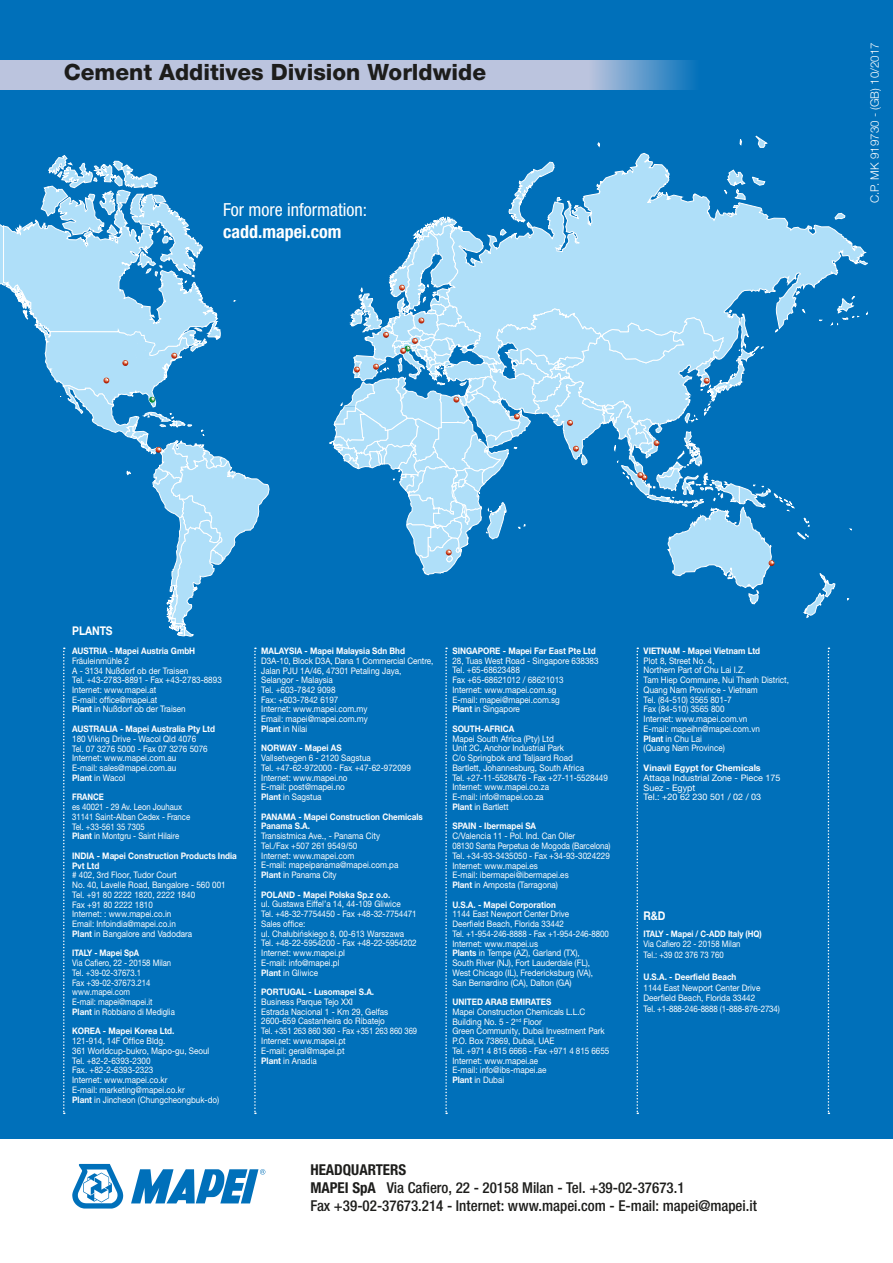
<style>
.page{position:relative;width:893px;height:1263px;background:#0070ba}
.page>*{position:absolute;margin:0;border:0;box-sizing:border-box;transform-origin:0 0}
.t1{font:800 22.5px "Helvetica Neue LTW1 G";color:#1d1d1b}
.t2{font:condensed 18px "Helvetica Neue LTW1 G";color:#fff}
.t3{font:700 condensed 18px "Helvetica Neue LTW1 G";color:#fff}
.t4{font:500 condensed 15px/18px "Helvetica Neue LTW1 G";color:#1d1d1b}
.t5{font:700 12px "Helvetica Neue LTW1 G";letter-spacing:-.005em;color:#fff;scale:.86 1}
.t6{font:300 11.55px "Helvetica Neue LTW1 G";color:#fff}
.t7{font:9px/9.8px "Helvetica Neue LTW1 G";color:#fff;scale:.9 1}
.t8{font:700 9px/9.8px "Helvetica Neue LTW1 G";color:#fff;scale:.9 1}
.t9{font:9px/9.8px "Helvetica Neue LTW1 G";color:#fff;scale:.86 1}
.t10{font:9px/9.8px "Helvetica Neue LTW1 G";color:#fff}
.t11{font:700 9px "Helvetica Neue LTW1 G";color:#fff;scale:.86 1}
.t12{font:700 9px "Helvetica Neue LTW1 G";color:#fff}
.s1{font-weight:700}
</style>
<div class="page">
<div style="left:0;top:1140px;width:893px;height:123px;background:#fff"></div>
<svg style="left:131px;top:1169px;width:134px;height:34px"></svg>
<svg style="left:72px;top:1164px;width:51px;height:44px"></svg>
<svg style="left:0;top:60px;width:694px;height:29px;background:#adbddb"></svg>
<svg style="left:254px;top:647px;width:2px;height:467px"></svg>
<svg style="left:445px;top:647px;width:2px;height:467px"></svg>
<svg style="left:636px;top:647px;width:2px;height:467px"></svg>
<svg style="left:63px;top:647px;width:2px;height:467px"></svg>
<svg style="left:828px;top:647px;width:1px;height:467px"></svg>
<svg style="left:755px;top:135px;width:13px;height:13px"></svg>
<svg style="left:740px;top:139px;width:2px;height:7px"></svg>
<svg style="left:597px;top:142px;width:3px;height:5px"></svg>
<svg style="left:0;top:155px;width:269px;height:482px"></svg>
<svg style="left:329px;top:162px;width:539px;height:456px"></svg>
<h1 class="t1" style="left:64px;top:58px;width:424px">Cement Additives Division Worldwide</h1>
<h2 class="t2" style="left:223px;top:199px;width:146px">For more information:</h2>
<h2 class="t3" style="left:223px;top:220px;width:120px">cadd.mapei.com</h2>
<p class="t6" style="left:868px;top:203px;width:162px;rotate:-90deg">C.P. MK 919730 - (GB) 10/2017</p>
<h3 class="t5" style="left:72px;top:624px;width:48px">PLANTS</h3>
<p class="t8" style="left:72px;top:646px;width:138px">AUSTRIA - Mapei Austria GmbH</p>
<p class="t7" style="left:72px;top:656px;width:168px">Fräuleinmühle 2<br>A - 3134 Nußdorf ob der Traisen<br>Tel. +43-2783-8891 - Fax +43-2783-8893<br>Internet: www.mapei.at<br>E-mail: office@mapei.at<br><span class="s1">Plant</span> in Nußdorf ob der Traisen</p>
<p class="t8" style="left:72px;top:724px;width:160px">AUSTRALIA - Mapei Australia Pty Ltd</p>
<p class="t7" style="left:72px;top:734px;width:152px">180 Viking Drive - Wacol Qld 4076<br>Tel. 07 3276 5000 - Fax 07 3276 5076<br>Internet: www.mapei.com.au<br>E-mail: sales@mapei.com.au<br><span class="s1">Plant</span> in Wacol</p>
<p class="t11" style="left:72px;top:791px;width:38px">FRANCE</p>
<p class="t9" style="left:72px;top:802px;width:139px">es 40021 - 29 Av. Leon Jouhaux<br>31141 Saint-Alban Cedex - France<br>Tel. +33-561 35 7305<br><span class="s1">Plant</span> in Montgru - Saint Hilaire</p>
<p class="t8" style="left:72px;top:851px;width:184px">INDIA - Mapei Construction Products India<br>Pvt Ltd</p>
<p class="t7" style="left:72px;top:870px;width:172px"># 402, 3rd Floor, Tudor Court<br>No. 40, Lavelle Road, Bangalore - 560 001<br>Tel. +91 80 2222 1820, 2222 1840<br>Fax +91 80 2222 1810<br>Internet: : www.mapei.co.in<br>Email: Infoindia@mapei.co.in<br><span class="s1">Plant</span> in Bangalore and Vadodara</p>
<p class="t11" style="left:72px;top:947px;width:79px">ITALY - Mapei SpA</p>
<p class="t9" style="left:72px;top:958px;width:121px">Via Cafiero, 22 - 20158 Milan<br>Tel. +39-02-37673.1<br>Fax +39-02-37673.214 www.mapei.com<br>E-mail: mapei@mapei.it<br><span class="s1">Plant</span> in Robbiano di Mediglia</p>
<p class="t8" style="left:72px;top:1026px;width:115px">KOREA - Mapei Korea Ltd.</p>
<p class="t7" style="left:72px;top:1036px;width:165px">121-914, 14F Office Bldg.<br>361 Worldcup-bukro, Mapo-gu, Seoul<br>Tel. +82-2-6393-2300<br>Fax. +82-2-6393-2323<br>Internet: www.mapei.co.kr<br>E-mail: marketing@mapei.co.kr<br><span class="s1">Plant</span> in Jincheon (Chungcheongbuk-do)</p>
<p class="t8" style="left:261px;top:646px;width:161px">MALAYSIA - Mapei Malaysia Sdn Bhd</p>
<p class="t7" style="left:261px;top:656px;width:193px">D3A-10, Block D3A, Dana 1 Commercial Centre,<br>Jalan PJU 1A/46, 47301 Petaling Jaya,<br>Selangor - Malaysia<br>Tel. +603-7842 9098<br>Fax: +603-7842 6197<br>Internet: www.mapei.com.my<br>Email: mapei@mapei.com.my<br><span class="s1">Plant</span> in Nilai</p>
<p class="t8" style="left:261px;top:743px;width:91px">NORWAY - Mapei AS</p>
<p class="t7" style="left:261px;top:753px;width:168px">Vallsetvegen 6 - 2120 Sagstua<br>Tel. +47-62-972000 - Fax +47-62-972099<br>Internet: www.mapei.no<br>E-mail: post@mapei.no<br><span class="s1">Plant</span> in Sagstua</p>
<p class="t8" style="left:261px;top:811px;width:181px">PANAMA - Mapei Construction Chemicals<br>Panama S.A.</p>
<p class="t7" style="left:261px;top:831px;width:154px">Transistmica Ave., - Panama City<br>Tel./Fax +507 261 9549/50<br>Internet: www.mapei.com<br>E-mail: mapeipanama@mapei.com.pa<br><span class="s1">Plant</span> in Panama City</p>
<p class="t8" style="left:261px;top:889px;width:145px">POLAND - Mapei Polska Sp.z o.o.</p>
<p class="t7" style="left:261px;top:899px;width:174px">ul. Gustawa Eiffel’a 14, 44-109 Gliwice<br>Tel. +48-32-7754450 - Fax +48-32-7754471<br>Sales office:<br>ul. Chałubińskiego 8, 00-613 Warszawa<br>Tel. +48-22-5954200 - Fax +48-22-5954202<br>Internet: www.mapei.pl<br>E-mail: info@mapei.pl<br><span class="s1">Plant</span> in Gliwice</p>
<p class="t8" style="left:261px;top:987px;width:127px">PORTUGAL - Lusomapei S.A.</p>
<p class="t7" style="left:261px;top:997px;width:175px">Business Parque Tejo XXI<br>Estrada Nacional 1 - Km 29, Gelfas<br>2600-659 Castanheira do Ribatejo<br>Tel. +351 263 860 360 - Fax +351 263 860 369<br>Internet: www.mapei.pt<br>E-mail: geral@mapei.pt<br><span class="s1">Plant</span> in Anadia</p>
<p class="t8" style="left:452px;top:646px;width:161px">SINGAPORE - Mapei Far East Pte Ltd</p>
<p class="t7" style="left:452px;top:656px;width:164px">28, Tuas West Road - Singapore 638383<br>Tel. +65-68623488<br>Fax +65-68621012 / 68621013<br>Internet: www.mapei.com.sg<br>E-mail: mapei@mapei.com.sg<br><span class="s1">Plant</span> in Singapore</p>
<p class="t8" style="left:452px;top:724px;width:70px">SOUTH-AFRICA</p>
<p class="t7" style="left:452px;top:734px;width:174px">Mapei South Africa (Pty) Ltd<br>Unit 2C, Anchor Industrial Park<br>C/o Springbok and Taljaard Road<br>Bartlett, Johannesburg, South Africa<br>Tel. +27-11-5528476 - Fax +27-11-5528449<br>Internet: www.mapei.co.za<br>E-mail: info@mapei.co.za<br><span class="s1">Plant</span> in Bartlett</p>
<p class="t8" style="left:452px;top:821px;width:95px">SPAIN - Ibermapei SA</p>
<p class="t7" style="left:452px;top:831px;width:177px">C/Valencia 11 - Pol. Ind. Can Oller<br>08130 Santa Perpetua de Mogoda (Barcelona)<br>Tel. +34-93-3435050 - Fax +34-93-3024229<br>Internet: www.mapei.es<br>E-mail: ibermapei@ibermapei.es<br><span class="s1">Plant</span> in Amposta (Tarragona)</p>
<p class="t8" style="left:452px;top:899px;width:116px">U.S.A. - Mapei Corporation</p>
<p class="t7" style="left:452px;top:909px;width:175px">1144 East Newport Center Drive<br>Deerfield Beach, Florida 33442<br>Tel. +1-954-246-8888 - Fax +1-954-246-8800<br>Internet: www.mapei.us<br><span class="s1">Plants</span> in Tempe (AZ), Garland (TX),<br>South River (NJ), Fort Lauderdale (FL), West Chicago (IL), Fredericksburg (VA), San Bernardino (CA), Dalton (GA)</p>
<p class="t8" style="left:452px;top:997px;width:111px">UNITED ARAB EMIRATES</p>
<p class="t7" style="left:452px;top:1007px;width:176px">Mapei Construction Chemicals L.L.C<br>Building No. 5 - 2<sup>nd</sup> Floor<br>Green Community, Dubai Investment Park<br>P.O. Box 73869, Dubai, UAE<br>Tel. +971 4 815 6666 - Fax +971 4 815 6655<br>Internet: www.mapei.ae<br>E-mail: info@ibs-mapei.ae<br><span class="s1">Plant</span> in Dubai</p>
<p class="t8" style="left:644px;top:646px;width:131px">VIETNAM - Mapei Vietnam Ltd</p>
<p class="t7" style="left:644px;top:656px;width:163px">Plot 8, Street No. 4,<br>Northern Part of Chu Lai I.Z.<br>Tam Hiep Commune, Nui Thanh District,<br>Quang Nam Province - Vietnam<br>Tel. (84-510) 3565 801-7<br>Fax (84-510) 3565 800<br>Internet: www.mapei.com.vn<br>E-mail: mapeihn@mapei.com.vn<br><span class="s1">Plant</span> in Chu Lai<br>(Quang Nam Province)</p>
<p class="t12" style="left:644px;top:762px;width:119px">Vinavil Egypt for Chemicals</p>
<p class="t10" style="left:644px;top:773px;width:138px">Attaqa Industrial Zone - Piece 175<br>Suez - Egypt<br>Tel.: +20 62 230 501 / 02 / 03</p>
<h3 class="t5" style="left:644px;top:908px;width:27px">R&amp;D</h3>
<p class="t11" style="left:644px;top:928px;width:139px">ITALY - Mapei / C-ADD Italy (HQ)</p>
<p class="t9" style="left:644px;top:939px;width:114px;line-height:10.8px">Via Cafiero 22 - 20158 Milan<br>Tel.: +39 02 376 73 760</p>
<p class="t8" style="left:644px;top:972px;width:105px">U.S.A. - Deerfield Beach</p>
<p class="t7" style="left:644px;top:982px;width:153px;line-height:10.8px">1144 East Newport Center Drive<br>Deerfield Beach, Florida 33442<br>Tel. +1-888-246-8888 (1-888-876-2734)</p>
<h3 class="t4" style="left:310px;top:1160px;width:448px"><span class="s1">HEADQUARTERS<br>MAPEI SpA</span> Via Cafiero, 22 - 20158 Milan - Tel. +39-02-37673.1<br>Fax +39-02-37673.214 - Internet: www.mapei.com - E-mail: mapei@mapei.it</h3>
</div>
